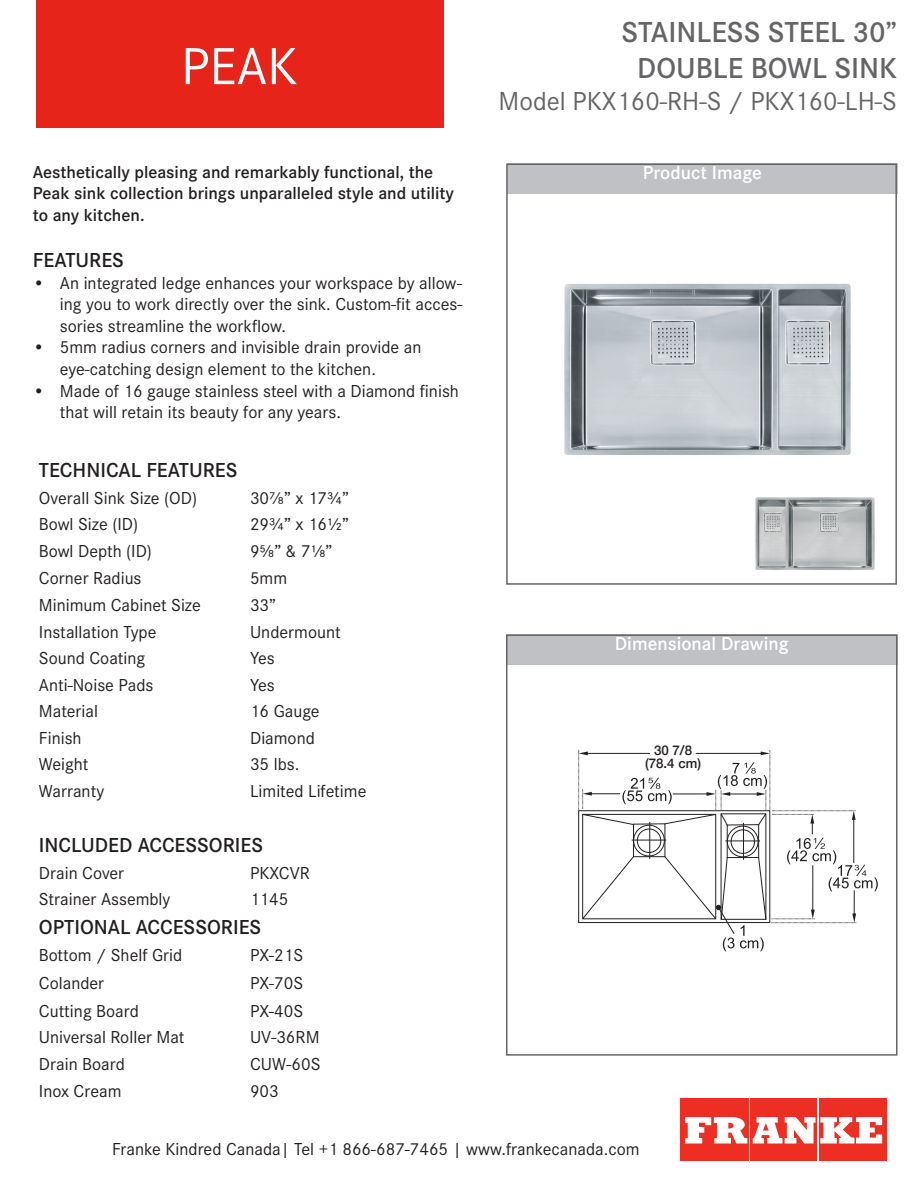
<style>
.page{position:relative;width:918px;height:1188px;background:#fff}
.page>*{position:absolute;margin:0;border:0;box-sizing:border-box;transform-origin:0 0}
.t1{font:54px "Corporate S";color:#fff}
.t2{font:600 30px "Corporate S";color:#656568}
.t3{font:27px "Corporate S";color:#656568}
.t4{font:600 21px "Corporate S";color:#231f20}
.t5{font:600 19.5px "Corporate S";color:#fff}
.t6{font:18px/21.6px "Corporate S";color:#231f20}
.t7{font:600 18px/21.6px "Corporate S";color:#231f20}
.t8{font:500 13.35px/12.9px "Helvetica Neue";color:#231f20;text-align:center}
</style>
<div class="page">
<div style="left:506px;top:634px;width:392px;height:31px;background:#c0c1c4"></div>
<div style="left:506px;top:634px;width:392px;height:422px;border:2px solid #656568"></div>
<div style="left:507px;top:164px;width:391px;height:30px;background:#c0c1c4"></div>
<div style="left:506px;top:164px;width:391px;height:421px;border:2px solid #656568"></div>
<div style="left:680px;top:1099px;width:69px;height:62px;background:#ee2e22"></div>
<div style="left:751px;top:1099px;width:66px;height:62px;background:#ee2e22"></div>
<div style="left:819px;top:1099px;width:67px;height:62px;background:#ee2e22"></div>
<svg style="left:685px;top:1117px;width:62px;height:27px"></svg>
<svg style="left:753px;top:1117px;width:129px;height:27px"></svg>
<div style="left:37px;top:0;width:407px;height:127px;background:#e72419"></div>
<img style="left:564px;top:283px;width:287px;height:172px">
<svg style="left:578px;top:749px;width:300px;height:202px"></svg>
<img style="left:755px;top:497px;width:120px;height:73px">
<p class="t1" style="left:181px;top:27px;width:118px">PEAK</p>
<p class="t7" style="left:33px;top:160px;width:423px">Aesthetically pleasing and remarkably functional, the<br>Peak sink collection brings unparalleled style and utility to any kitchen.</p>
<p class="t4" style="left:33px;top:244px;width:93px">FEATURES</p>
<p class="t6" style="left:60px;top:270px;width:404px;text-align:justify;text-indent:-27px">• An integrated ledge enhances your workspace by allow&shy;ing you to work directly over the sink. Custom-fit acces&shy;sories streamline the workflow.</p>
<p class="t6" style="left:60px;top:335px;width:363px;text-indent:-27px">• 5mm radius corners and invisible drain provide an eye-catching design element to the kitchen.</p>
<p class="t6" style="left:60px;top:378px;width:401px;text-indent:-27px">• Made of 16 gauge stainless steel with a Diamond finish that will retain its beauty for any years.</p>
<p class="t4" style="left:39px;top:455px;width:200px">TECHNICAL FEATURES</p>
<p class="t6" style="left:39px;top:486px;width:160px">Overall Sink Size (OD)</p>
<p class="t6" style="left:250px;top:486px;width:101px">30⅞” x 17¾”</p>
<p class="t6" style="left:39px;top:512px;width:101px">Bowl Size (ID)</p>
<p class="t6" style="left:250px;top:512px;width:101px">29¾” x 16½”</p>
<p class="t6" style="left:39px;top:539px;width:115px">Bowl Depth (ID)</p>
<p class="t6" style="left:250px;top:539px;width:84px">9⅝” &amp; 7⅛”</p>
<p class="t6" style="left:39px;top:566px;width:104px">Corner Radius</p>
<p class="t6" style="left:250px;top:566px;width:39px">5mm</p>
<p class="t6" style="left:39px;top:593px;width:163px">Minimum Cabinet Size</p>
<p class="t6" style="left:250px;top:593px;width:28px">33”</p>
<p class="t6" style="left:39px;top:620px;width:119px">Installation Type</p>
<p class="t6" style="left:250px;top:620px;width:92px">Undermount</p>
<p class="t6" style="left:39px;top:646px;width:108px">Sound Coating</p>
<p class="t6" style="left:250px;top:646px;width:26px">Yes</p>
<p class="t6" style="left:39px;top:673px;width:116px">Anti-Noise Pads</p>
<p class="t6" style="left:250px;top:673px;width:26px">Yes</p>
<p class="t6" style="left:39px;top:699px;width:61px">Material</p>
<p class="t6" style="left:250px;top:699px;width:71px">16 Gauge</p>
<p class="t6" style="left:39px;top:726px;width:44px">Finish</p>
<p class="t6" style="left:250px;top:726px;width:66px">Diamond</p>
<p class="t6" style="left:39px;top:752px;width:51px">Weight</p>
<p class="t6" style="left:250px;top:752px;width:51px">35 lbs.</p>
<p class="t6" style="left:39px;top:779px;width:67px">Warranty</p>
<p class="t6" style="left:250px;top:779px;width:118px">Limited Lifetime</p>
<p class="t4" style="left:39px;top:830px;width:226px">INCLUDED ACCESSORIES</p>
<p class="t6" style="left:39px;top:861px;width:87px">Drain Cover</p>
<p class="t6" style="left:250px;top:861px;width:61px">PKXCVR</p>
<p class="t6" style="left:39px;top:887px;width:133px">Strainer Assembly</p>
<p class="t6" style="left:250px;top:887px;width:40px">1145</p>
<p class="t4" style="left:39px;top:911px;width:224px">OPTIONAL ACCESSORIES</p>
<p class="t6" style="left:39px;top:943px;width:145px">Bottom / Shelf Grid</p>
<p class="t6" style="left:250px;top:943px;width:55px">PX-21S</p>
<p class="t6" style="left:39px;top:971px;width:67px">Colander</p>
<p class="t6" style="left:250px;top:971px;width:55px">PX-70S</p>
<p class="t6" style="left:39px;top:999px;width:101px">Cutting Board</p>
<p class="t6" style="left:250px;top:999px;width:55px">PX-40S</p>
<p class="t6" style="left:39px;top:1025px;width:147px">Universal Roller Mat</p>
<p class="t6" style="left:250px;top:1025px;width:71px">UV-36RM</p>
<p class="t6" style="left:39px;top:1052px;width:88px">Drain Board</p>
<p class="t6" style="left:250px;top:1052px;width:72px">CUW-60S</p>
<p class="t6" style="left:39px;top:1079px;width:84px">Inox Cream</p>
<p class="t6" style="left:250px;top:1079px;width:30px">903</p>
<p class="t2" style="left:622px;top:9px;width:277px">STAINLESS STEEL 30”</p>
<p class="t2" style="left:637px;top:45px;width:261px">DOUBLE BOWL SINK</p>
<p class="t3" style="left:499px;top:81px;width:400px">Model PKX160-RH-S / PKX160-LH-S</p>
<p class="t5" style="left:643px;top:158px;width:121px">Product Image</p>
<p class="t5" style="left:615px;top:629px;width:175px">Dimensional Drawing</p>
<p class="t8" style="left:645px;top:743px;width:58px">30 7/8 (78.4 cm)</p>
<p class="t6" style="left:112px;top:1137px;width:529px">Franke Kindred Canada| Tel +1 866-687-7465 | www.frankecanada.com</p>
</div>
